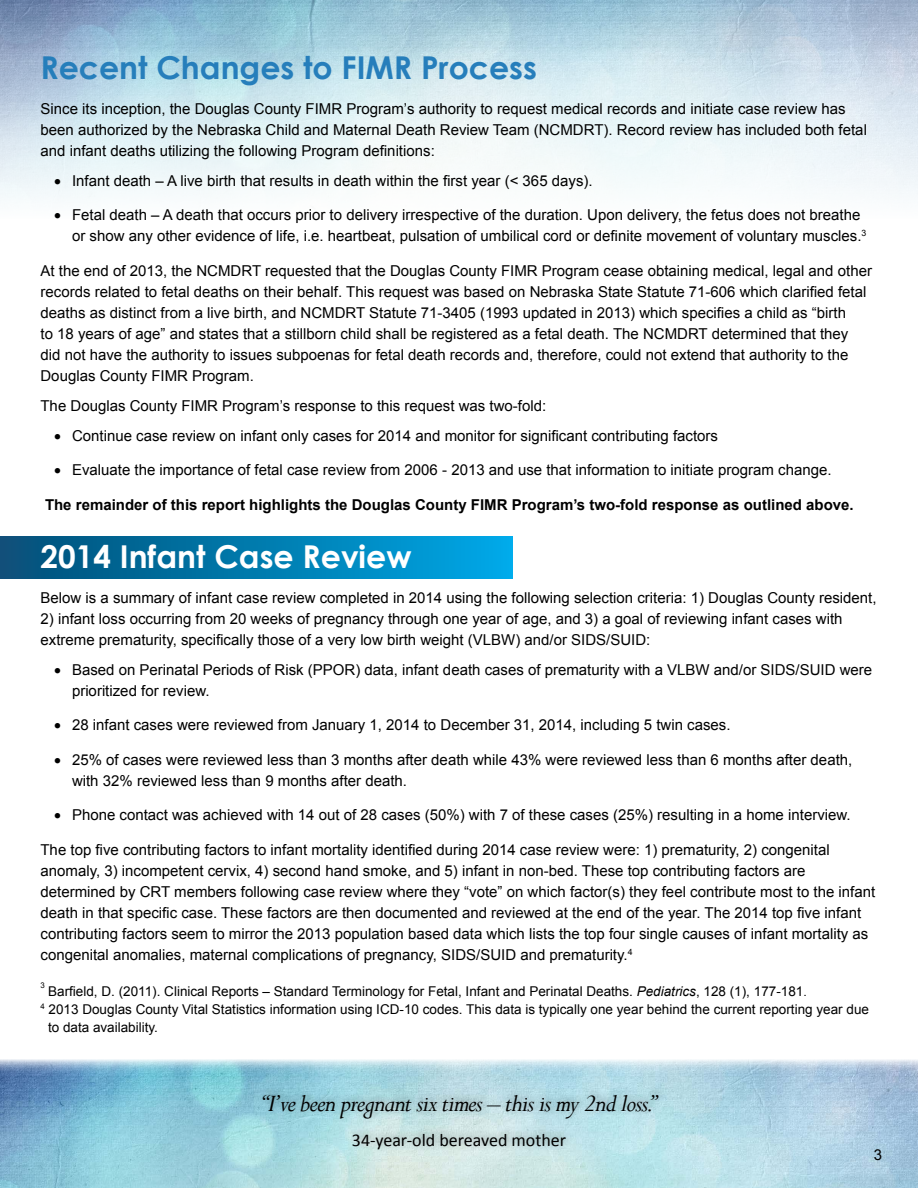
<style>
.page{position:relative;width:918px;height:1188px;background:#fff}
.page>*{position:absolute;margin:0;border:0;box-sizing:border-box;transform-origin:0 0}
.t1{font:700 31.5px "Century Gothic";color:#267ebb}
.t2{font:700 31.5px "Century Gothic";color:#fff}
.t3{font:italic 27px "Perpetua";letter-spacing:-.03em;color:#000}
.t4{font:18px "Calibri";color:#000}
.t5{font:15px/21px "Arial";color:#000}
.t6{font:700 15px "Arial";color:#000}
.t7{font:13.5px "Arial";color:#000}
.t8{font:7.8px "Arial";color:#000}
.s1{font-style:italic}
.s2{font-size:12px}
</style>
<div class="page">
<img style="left:0;top:0;width:918px;height:198px">
<img style="left:0;top:1060px;width:918px;height:128px">
<div style="left:257px;top:1085px;width:411px;height:70px;background:#000;opacity:.35"></div>
<div style="left:1px;top:537px;width:511px;height:42px;background:linear-gradient(to right,#034f77,#00a9e7)"></div>
<h1 class="t1" style="left:40px;top:44px;width:498px">Recent Changes to FIMR Process</h1>
<p class="t5" style="left:40px;top:98px;width:828px">Since its inception, the Douglas County FIMR Program’s authority to request medical records and initiate case review has been authorized by the Nebraska Child and Maternal Death Review Team (NCMDRT). Record review has included both fetal and infant deaths utilizing the following Program definitions:</p>
<p class="t5" style="left:54px;top:170px;width:540px">• Infant death – A live birth that results in death within the first year (&lt; 365 days).</p>
<p class="t5" style="left:72px;top:205px;width:796px;text-indent:-18px">• Fetal death – A death that occurs prior to delivery irrespective of the duration. Upon delivery, the fetus does not breathe or show any other evidence of life, i.e. heartbeat, pulsation of umbilical cord or definite movement of voluntary muscles.<sup>3</sup></p>
<p class="t5" style="left:40px;top:260px;width:833px">At the end of 2013, the NCMDRT requested that the Douglas County FIMR Program cease obtaining medical, legal and other records related to fetal deaths on their behalf. This request was based on Nebraska State Statute 71-606 which clarified fetal deaths as distinct from a live birth, and NCMDRT Statute 71-3405 (1993 updated in 2013) which specifies a child as “birth<br>to 18 years of age” and states that a stillborn child shall be registered as a fetal death. The NCMDRT determined that they did not have the authority to issues subpoenas for fetal death records and, therefore, could not extend that authority to the Douglas County FIMR Program.</p>
<p class="t5" style="left:40px;top:395px;width:507px">The Douglas County FIMR Program’s response to this request was two-fold:</p>
<p class="t5" style="left:54px;top:425px;width:666px">• Continue case review on infant only cases for 2014 and monitor for significant contributing factors</p>
<p class="t5" style="left:54px;top:460px;width:779px">• Evaluate the importance of fetal case review from 2006 - 2013 and use that information to initiate program change.</p>
<p class="t6" style="left:45px;top:495px;width:810px">The remainder of this report highlights the Douglas County FIMR Program’s two-fold response as outlined above.</p>
<h1 class="t2" style="left:40px;top:533px;width:373px">2014 Infant Case Review</h1>
<p class="t5" style="left:40px;top:587px;width:838px">Below is a summary of infant case review completed in 2014 using the following selection criteria: 1) Douglas County resident,</p>
<p class="t5" style="left:40px;top:608px;width:804px">2) infant loss occurring from 20 weeks of pregnancy through one year of age, and 3) a goal of reviewing infant cases with extreme prematurity, specifically those of a very low birth weight (VLBW) and/or SIDS/SUID:</p>
<p class="t5" style="left:72px;top:659px;width:802px;text-indent:-18px">• Based on Perinatal Periods of Risk (PPOR) data, infant death cases of prematurity with a VLBW and/or SIDS/SUID were prioritized for review.</p>
<p class="t5" style="left:54px;top:714px;width:678px">• 28 infant cases were reviewed from January 1, 2014 to December 31, 2014, including 5 twin cases.</p>
<p class="t5" style="left:72px;top:749px;width:782px;text-indent:-18px">• 25% of cases were reviewed less than 3 months after death while 43% were reviewed less than 6 months after death, with 32% reviewed less than 9 months after death.</p>
<p class="t5" style="left:54px;top:804px;width:798px">• Phone contact was achieved with 14 out of 28 cases (50%) with 7 of these cases (25%) resulting in a home interview.</p>
<p class="t5" style="left:40px;top:839px;width:836px">The top five contributing factors to infant mortality identified during 2014 case review were: 1) prematurity, 2) congenital anomaly, 3) incompetent cervix, 4) second hand smoke, and 5) infant in non-bed. These top contributing factors are determined by CRT members following case review where they “vote” on which factor(s) they feel contribute most to the infant death in that specific case. These factors are then documented and reviewed at the end of the year. The 2014 top five infant contributing factors seem to mirror the 2013 population based data which lists the top four single causes of infant mortality as congenital anomalies, maternal complications of pregnancy, SIDS/SUID and prematurity.<sup>4</sup></p>
<p class="t8" style="left:40px;top:980px;width:6px">3</p>
<p class="t7" style="left:48px;top:982px;width:760px">Barfield, D. (2011). Clinical Reports – Standard Terminology for Fetal, Infant and Perinatal Deaths. <span class="s1">Pediatrics</span>, 128 (1), 177-181<span class="s2">.</span></p>
<p class="t7" style="left:40px;top:1000px;width:830px"><sup>4</sup> 2013 Douglas County Vital Statistics information using ICD-10 codes. This data is typically one year behind the current reporting year due</p>
<p class="t7" style="left:48px;top:1018px;width:112px">to data availability.</p>
<h2 class="t3" style="left:262px;top:1086px;width:396px">“I’ve been pregnant six times – this is my 2nd loss.”</h2>
<p class="t4" style="left:352px;top:1129px;width:216px">34-year-old bereaved mother</p>
<p class="t5" style="left:874px;top:1144px;width:10px">3</p>
</div>
